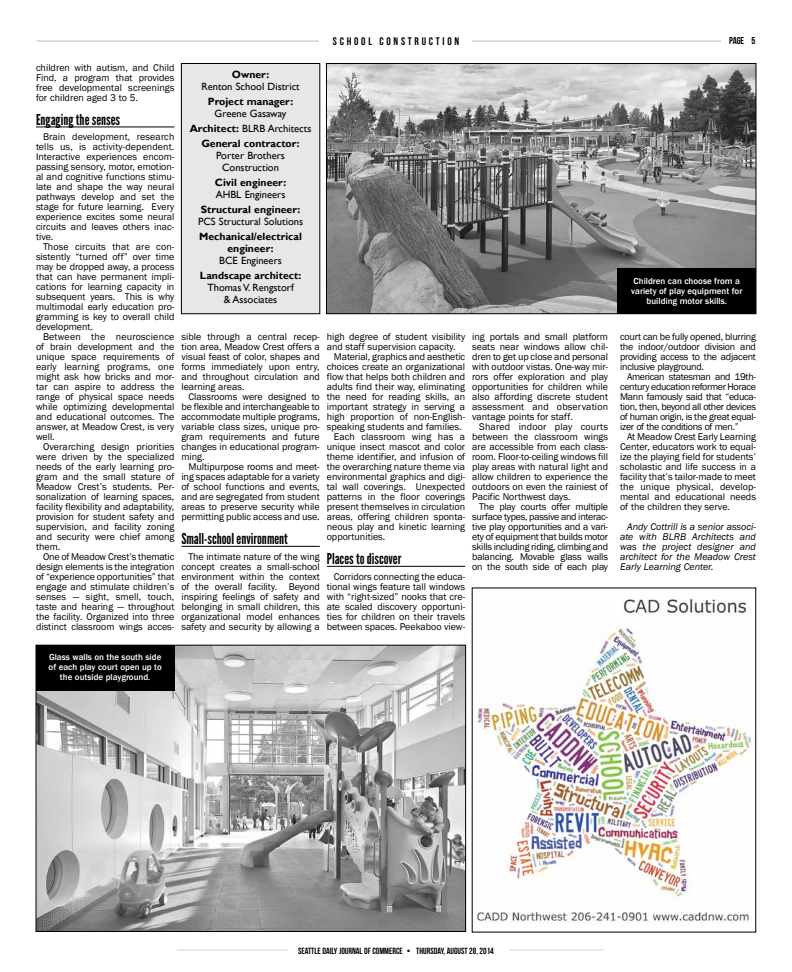
<style>
.page{position:relative;width:792px;height:972px;background:#fff}
.page>*{position:absolute;margin:0;border:0;box-sizing:border-box;transform-origin:0 0}
.t1{font:15px "League Gothic";color:#000}
.t2{font:11px "Bebas Neue";letter-spacing:.25em;color:#000}
.t3{font:700 10.5px/15px "Gill Sans";color:#000;text-align:center}
.t4{font:10.5px/12px "Gill Sans";color:#000;text-align:center}
.t5{font:10px/10px "Franklin Gothic";color:#000;text-align:justify}
.t6{font:italic 10px/10px "Franklin Gothic";color:#000;text-align:justify}
.t7{font:10px "Bebas Neue";color:#000}
.t8{font:500 9px/10px "Franklin Gothic";color:#fff;text-align:center}
.t9{font:9px "Bebas Neue";color:#000}
.s1{color:#fff}
.s2{font-weight:400}
</style>
<div class="page">
<div style="left:181px;top:64px;width:139px;height:250px;background:#e6e7e8"></div>
<div style="left:181px;top:63px;width:139px;height:251px;border:1px solid #000"></div>
<hr style="left:36px;top:41px;width:720px;height:1px;background:#d1d3d4">
<div style="left:319px;top:36px;width:153px;height:12px;background:#fff"></div>
<div style="left:721px;top:36px;width:36px;height:14px;background:#fff"></div>
<hr style="left:177px;top:950px;width:427px;height:1px;background:#d1d3d4">
<div style="left:288px;top:942px;width:222px;height:18px;background:#fff"></div>
<img style="left:477px;top:598px;width:275px;height:325px">
<hr style="left:327px;top:566px;width:138px;height:1px;background:#000">
<img style="left:328px;top:65px;width:426px;height:247px">
<div style="left:326px;top:63px;width:430px;height:251px;border:1px solid #000"></div>
<img style="left:38px;top:647px;width:426px;height:283px">
<div style="left:36px;top:645px;width:430px;height:287px;border:1px solid #000"></div>
<hr style="left:36px;top:127px;width:138px;height:1px;background:#000">
<hr style="left:181px;top:546px;width:139px;height:1px;background:#000">
<div style="left:618px;top:268px;width:138px;height:46px;background:#000"></div>
<div style="left:36px;top:645px;width:138px;height:46px;background:#000"></div>
<p class="t2" style="left:333px;top:35px;width:128px">SCHOOL CONSTRUCTION</p>
<p class="t7" style="left:729px;top:35px;width:29px">PAGE <span class="s1">XX</span>5</p>
<p class="t5" style="left:36px;top:62px;width:140px">children with autism, and Child Find, a program that provides free developmental screenings for children aged 3 to 5.</p>
<h1 class="t1" style="left:36px;top:110px;width:86px">Engaging the senses</h1>
<p class="t5" style="left:36px;top:132px;width:140px;text-indent:7px">Brain development, research tells us, is activity-dependent.<br>Interactive experiences encom&shy;passing sensory, motor, emotion&shy;al and cognitive functions stimu&shy;late and shape the way neural pathways develop and set the stage for future learning. Every experience excites some neural circuits and leaves others inac&shy;tive.</p>
<p class="t5" style="left:36px;top:242px;width:140px;text-indent:7px">Those circuits that are con&shy;sistently “turned off” over time may be dropped away, a process that can have permanent impli&shy;cations for learning capacity in subsequent years. This is why multimodal early education pro&shy;gramming is key to overall child development.</p>
<p class="t5" style="left:36px;top:332px;width:140px;text-indent:7px">Between the neuroscience of brain development and the unique space requirements of early learning programs, one might ask how bricks and mor&shy;tar can aspire to address the range of physical space needs while optimizing developmental and educational outcomes. The answer, at Meadow Crest, is very well.</p>
<p class="t5" style="left:36px;top:442px;width:140px;text-indent:7px">Overarching design priorities were driven by the specialized needs of the early learning pro&shy;gram and the small stature of Meadow Crest’s students. Per&shy;sonalization of learning spaces, facility flexibility and adaptability, provision for student safety and supervision, and facility zoning and security were chief among them.</p>
<p class="t5" style="left:36px;top:552px;width:140px;text-indent:7px">One of Meadow Crest’s thematic design elements is the integration of “experience opportunities” that engage and stimulate children’s senses — sight, smell, touch, taste and hearing — throughout the facility. Organized into three distinct classroom wings acces-</p>
<p class="t3" style="left:232px;top:67px;width:39px">Owner:</p>
<p class="t4" style="left:201px;top:80px;width:100px">Renton School District</p>
<p class="t3" style="left:208px;top:94px;width:87px">Project manager:</p>
<p class="t3" style="left:190px;top:106px;width:123px"><span class="s2">Greene Gasaway<br></span>Architect: <span class="s2">BLRB Architects<br></span>General contractor:</p>
<p class="t4" style="left:216px;top:149px;width:70px">Porter Brothers<br>Construction</p>
<p class="t3" style="left:215px;top:175px;width:73px">Civil engineer:</p>
<p class="t4" style="left:216px;top:189px;width:71px">AHBL Engineers</p>
<p class="t3" style="left:201px;top:202px;width:101px">Structural engineer:</p>
<p class="t4" style="left:198px;top:216px;width:107px">PCS Structural Solutions</p>
<p class="t3" style="left:199px;top:231px;width:104px;line-height:12px">Mechanical/electrical engineer:</p>
<p class="t4" style="left:219px;top:255px;width:64px">BCE Engineers</p>
<p class="t3" style="left:200px;top:268px;width:103px">Landscape architect:</p>
<p class="t4" style="left:207px;top:282px;width:88px">Thomas V. Rengstorf &amp; Associates</p>
<p class="t5" style="left:327px;top:332px;width:140px">high degree of student visibility</p>
<p class="t5" style="left:327px;top:342px;width:130px">and staff supervision capacity.</p>
<p class="t5" style="left:334px;top:352px;width:133px">Material, graphics and aesthetic</p>
<p class="t5" style="left:327px;top:362px;width:140px">choices create an organizational</p>
<p class="t5" style="left:327px;top:372px;width:140px">flow that helps both children and</p>
<p class="t5" style="left:327px;top:382px;width:140px">adults find their way, eliminating</p>
<p class="t5" style="left:327px;top:392px;width:140px">the need for reading skills, an</p>
<p class="t5" style="left:327px;top:402px;width:140px">important strategy in serving a</p>
<p class="t5" style="left:327px;top:412px;width:140px">high proportion of non-English-</p>
<p class="t5" style="left:327px;top:422px;width:136px">speaking students and families.</p>
<p class="t5" style="left:334px;top:432px;width:133px">Each classroom wing has a</p>
<p class="t5" style="left:327px;top:442px;width:140px">unique insect mascot and color</p>
<p class="t5" style="left:327px;top:452px;width:140px">theme identifier, and infusion of</p>
<p class="t5" style="left:327px;top:462px;width:140px">the overarching nature theme via</p>
<p class="t5" style="left:327px;top:472px;width:140px">environmental graphics and digi-</p>
<p class="t5" style="left:327px;top:482px;width:140px">tal wall coverings. Unexpected</p>
<p class="t5" style="left:327px;top:492px;width:140px">patterns in the floor coverings</p>
<p class="t5" style="left:327px;top:502px;width:140px">present themselves in circulation</p>
<p class="t5" style="left:327px;top:512px;width:140px">areas, offering children sponta-</p>
<p class="t5" style="left:327px;top:522px;width:140px">neous play and kinetic learning</p>
<p class="t5" style="left:327px;top:532px;width:60px">opportunities.</p>
<h1 class="t1" style="left:327px;top:550px;width:76px">Places to discover</h1>
<p class="t5" style="left:327px;top:572px;width:140px;text-indent:7px">Corridors connecting the educa&shy;tional wings feature tall windows with “right-sized” nooks that cre&shy;ate scaled discovery opportuni&shy;ties for children on their travels between spaces. Peekaboo view-</p>
<p class="t5" style="left:472px;top:332px;width:137px">ing portals and small platform seats near windows allow chil&shy;dren to get up close and personal with outdoor vistas. One-way mir&shy;rors offer exploration and play opportunities for children while also affording discrete student assessment and observation vantage points for staff.</p>
<p class="t5" style="left:472px;top:422px;width:137px;text-indent:7px">Shared indoor play courts between the classroom wings are accessible from each class&shy;room. Floor-to-ceiling windows fill play areas with natural light and allow children to experience the outdoors on even the rainiest of Pacific Northwest days.</p>
<p class="t5" style="left:472px;top:502px;width:137px;text-indent:7px">The play courts offer multiple surface types, passive and interac&shy;tive play opportunities and a vari&shy;ety of equipment that builds motor skills including riding, climbing and balancing. Movable glass walls on the south side of each play</p>
<p class="t5" style="left:181px;top:332px;width:140px">sible through a central recep&shy;tion area, Meadow Crest offers a visual feast of color, shapes and forms immediately upon entry, and throughout circulation and learning areas.</p>
<p class="t5" style="left:181px;top:392px;width:140px;text-indent:7px">Classrooms were designed to be flexible and interchangeable to accommodate multiple programs, variable class sizes, unique pro&shy;gram requirements and future changes in educational program&shy;ming.</p>
<p class="t5" style="left:181px;top:462px;width:140px;text-indent:7px">Multipurpose rooms and meet&shy;ing spaces adaptable for a variety of school functions and events, and are segregated from student areas to preserve security while permitting public access and use.</p>
<h1 class="t1" style="left:181px;top:530px;width:108px">Small-schooI environment</h1>
<p class="t5" style="left:181px;top:552px;width:140px;text-indent:7px">The intimate nature of the wing concept creates a small-school environment within the context of the overall facility. Beyond inspiring feelings of safety and belonging in small children, this organizational model enhances safety and security by allowing a</p>
<p class="t8" style="left:49px;top:652px;width:115px">Glass walls on the south side of each play court open up to the outside playground.</p>
<p class="t8" style="left:631px;top:276px;width:113px">Children can choose from a variety of play equipment for building motor skills.</p>
<p class="t5" style="left:620px;top:332px;width:137px">court can be fully opened, blurring the indoor/outdoor division and providing access to the adjacent inclusive playground.</p>
<p class="t5" style="left:620px;top:372px;width:137px;text-indent:7px">American statesman and 19th&shy;century education reformer Horace Mann famously said that “educa&shy;tion, then, beyond all other devices of human origin, is the great equal&shy;izer of the conditions of men.”</p>
<p class="t5" style="left:620px;top:432px;width:137px;text-indent:7px">At Meadow Crest Early Learning Center, educators work to equal&shy;ize the playing field for students’ scholastic and life success in a facility that’s tailor-made to meet the unique physical, develop&shy;mental and educational needs of the children they serve.</p>
<p class="t6" style="left:620px;top:522px;width:137px;text-indent:7px">Andy Cottrill is a senior associ&shy;ate with BLRB Architects and was the project designer and architect for the Meadow Crest Early Learning Center.</p>
<p class="t9" style="left:298px;top:946px;width:126px">SEATTLE DAILY JOURNAL OF COMMERCE • THURSD</p>
<p class="t9" style="left:438px;top:946px;width:58px">AY, AUGUST 28, 2014</p>
</div>
